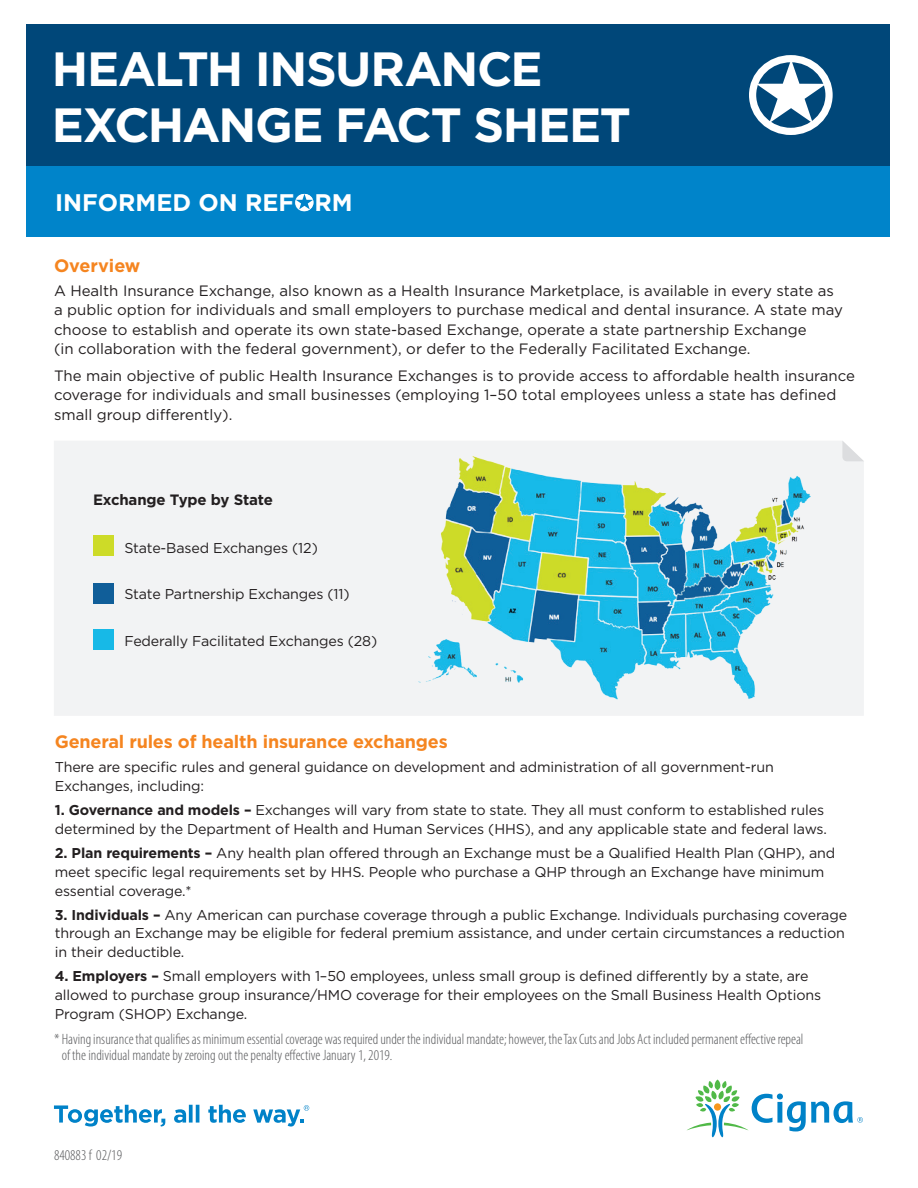
<style>
.page{position:relative;width:918px;height:1188px;background:#fff}
.page>*{position:absolute;margin:0;border:0;box-sizing:border-box;transform-origin:0 0}
.Headline_bold_40_45{font:700 48px/55.5px "Gotham";letter-spacing:-.03em;color:#fff}
.G-upper_case_head{font:700 24px "Gotham";color:#fff}
.body{font:700 18px "Gotham";letter-spacing:-.01em;color:#f58520}
.body-2{font:15px/19.5px "Gotham";color:#231f20}
.M-Legal_copy_Cat{font:300 condensed 15px/16.5px "Myriad Pro";color:#57585a}
.Body_copy__book_9_5{font:700 15px "Gotham";letter-spacing:-.01em;color:#231f20}
.Body_copy__book_9_5-2{font:14.25px/18.8px "Gotham";letter-spacing:-.01em;color:#231f20}
.s1{font-weight:700}
</style>
<div class="page">
<div style="left:26px;top:24px;width:864px;height:208px;background:#004779"></div>
<div style="left:26px;top:166px;width:864px;height:71px;background:#0084ca"></div>
<svg style="left:295px;top:194px;width:19px;height:17px"></svg>
<svg style="left:296px;top:194px;width:17px;height:15px"></svg>
<div style="left:749px;top:55px;width:84px;height:80px;border:7px solid #fff;border-radius:50%"></div>
<svg style="left:756px;top:59px;width:70px;height:64px"></svg>
<div style="left:54px;top:441px;width:810px;height:275px;background:#f2f3f4"></div>
<svg style="left:842px;top:441px;width:22px;height:20px"></svg>
<img style="left:416px;top:454px;width:400px;height:257px">
<div style="left:93px;top:535px;width:21px;height:20px;background:#cddb28"></div>
<div style="left:93px;top:584px;width:21px;height:20px;background:#105e99"></div>
<div style="left:93px;top:629px;width:21px;height:21px;background:#17b9e7"></div>
<svg style="left:54px;top:1105px;width:111px;height:22px"></svg>
<svg style="left:174px;top:1105px;width:25px;height:18px"></svg>
<svg style="left:208px;top:1105px;width:38px;height:18px"></svg>
<svg style="left:253px;top:1105px;width:56px;height:22px"></svg>
<svg style="left:687px;top:1080px;width:176px;height:57px"></svg>
<p class="Headline_bold_40_45" style="left:52px;top:41px;width:581px">HEALTH INSURANCE<br>EXCHANGE FACT SHEET</p>
<p class="G-upper_case_head" style="left:55px;top:186px;width:299px">INFORMED ON REFORM</p>
<p class="body" style="left:54px;top:254px;width:88px">Overview</p>
<p class="body-2" style="left:54px;top:280px;width:791px">A Health Insurance Exchange, also known as a Health Insurance Marketplace, is available in every state as a public option for individuals and small employers to purchase medical and dental insurance. A state may choose to establish and operate its own state-based Exchange, operate a state partnership Exchange<br>(in collaboration with the federal government), or defer to the Federally Facilitated Exchange.</p>
<p class="body-2" style="left:54px;top:366px;width:803px">The main objective of public Health Insurance Exchanges is to provide access to affordable health insurance coverage for individuals and small businesses (employing 1–50 total employees unless a state has defined small group differently).</p>
<p class="Body_copy__book_9_5" style="left:93px;top:490px;width:181px">Exchange Type by State</p>
<p class="Body_copy__book_9_5-2" style="left:124px;top:538px;width:195px">State-Based Exchanges (12)</p>
<p class="Body_copy__book_9_5-2" style="left:124px;top:585px;width:227px">State Partnership Exchanges (11)</p>
<p class="Body_copy__book_9_5-2" style="left:124px;top:631px;width:254px">Federally Facilitated Exchanges (28)</p>
<p class="body" style="left:55px;top:730px;width:394px">General rules of health insurance exchanges</p>
<p class="Body_copy__book_9_5-2" style="left:55px;top:758px;width:721px">There are specific rules and general guidance on development and administration of all government-run<br>Exchanges, including:</p>
<p class="Body_copy__book_9_5-2" style="left:55px;top:800px;width:774px"><span class="s1">1. Governance and models –</span> Exchanges will vary from state to state. They all must conform to established rules determined by the Department of Health and Human Services (HHS), and any applicable state and federal laws.</p>
<p class="Body_copy__book_9_5-2" style="left:55px;top:843px;width:782px"><span class="s1">2. Plan requirements –</span> Any health plan offered through an Exchange must be a Qualified Health Plan (QHP), and meet specific legal requirements set by HHS. People who purchase a QHP through an Exchange have minimum essential coverage.*</p>
<p class="Body_copy__book_9_5-2" style="left:55px;top:905px;width:794px"><span class="s1">3. Individuals –</span> Any American can purchase coverage through a public Exchange. Individuals purchasing coverage through an Exchange may be eligible for federal premium assistance, and under certain circumstances a reduction in their deductible.</p>
<p class="Body_copy__book_9_5-2" style="left:55px;top:967px;width:768px"><span class="s1">4. Employers –</span> Small employers with 1–50 employees, unless small group is defined differently by a state, are allowed to purchase group insurance/HMO coverage for their employees on the Small Business Health Options<br>Program (SHOP) Exchange.</p>
<p class="M-Legal_copy_Cat" style="left:62px;top:1031px;width:743px;text-indent:-8px">* Having insurance that qualifies as minimum essential coverage was required under the individual mandate; however, the Tax Cuts and Jobs Act included permanent effective repeal of the individual mandate by zeroing out the penalty effective January 1, 2019.</p>
<p class="M-Legal_copy_Cat" style="left:54px;top:1147px;width:70px">840883 f 02/19</p>
</div>
